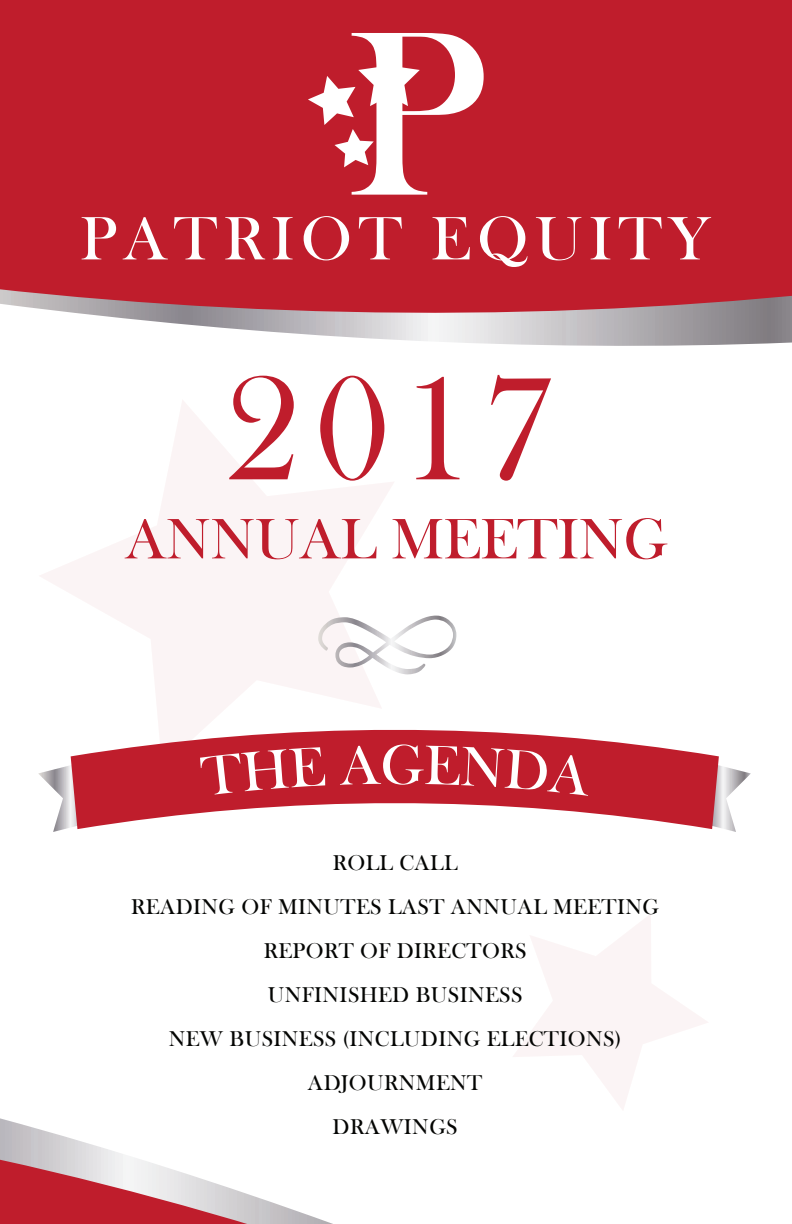
<style>
.page{position:relative;width:792px;height:1224px;background:#fff}
.page>*{position:absolute;margin:0;border:0;box-sizing:border-box;transform-origin:0 0}
.t1{font:153.6px "Bask Old Face";color:#bf1d2c}
.t2{font:59px "Bask Old Face";color:#bf1d2c}
.t3{font:22px/44px "Bask Old Face";letter-spacing:.02em;color:#040503;text-align:center}
</style>
<div class="page">
<svg style="left:182px;top:324px;width:610px;height:22px"></svg>
<svg style="left:104px;top:316px;width:688px;height:8px;background:#bbb8bc"></svg>
<svg style="left:0;top:1118px;width:333px;height:106px"></svg>
<div style="left:0;top:0;width:792px;height:316px;background:#bf1d2c"></div>
<svg style="left:41px;top:401px;width:353px;height:359px"></svg>
<svg style="left:513px;top:915px;width:194px;height:194px"></svg>
<svg style="left:38px;top:766px;width:33px;height:66px"></svg>
<svg style="left:719px;top:765px;width:32px;height:67px"></svg>
<svg style="left:71px;top:721px;width:648px;height:108px;fill:#bf1d2c"></svg>
<svg style="left:318px;top:616px;width:138px;height:58px"></svg>
<svg style="left:200px;top:747px;width:125px;height:48px"></svg>
<svg style="left:340px;top:744px;width:248px;height:52px;background:#ca4753"></svg>
<svg style="left:82px;top:217px;width:34px;height:42px"></svg>
<svg style="left:123px;top:217px;width:45px;height:42px"></svg>
<svg style="left:174px;top:217px;width:43px;height:42px"></svg>
<svg style="left:225px;top:217px;width:40px;height:42px"></svg>
<svg style="left:273px;top:217px;width:20px;height:42px"></svg>
<svg style="left:304px;top:216px;width:45px;height:44px"></svg>
<svg style="left:359px;top:217px;width:43px;height:42px"></svg>
<svg style="left:433px;top:217px;width:37px;height:42px"></svg>
<svg style="left:480px;top:216px;width:47px;height:51px"></svg>
<svg style="left:536px;top:217px;width:45px;height:43px"></svg>
<svg style="left:591px;top:217px;width:19px;height:42px"></svg>
<svg style="left:619px;top:217px;width:92px;height:42px"></svg>
<svg style="left:308px;top:33px;width:176px;height:162px"></svg>
<h1 class="t1" style="left:224px;top:344px;width:337px">2017</h1>
<h2 class="t2" style="left:125px;top:506px;width:544px">ANNUAL MEETING</h2>
<p class="t3" style="left:131px;top:842px;width:529px">ROLL CALL<br>READING OF MINUTES LAST ANNUAL MEETING<br>REPORT OF DIRECTORS<br>UNFINISHED BUSINESS<br>NEW BUSINESS (INCLUDING ELECTIONS)<br>ADJOURNMENT<br>DRAWINGS</p>
</div>
